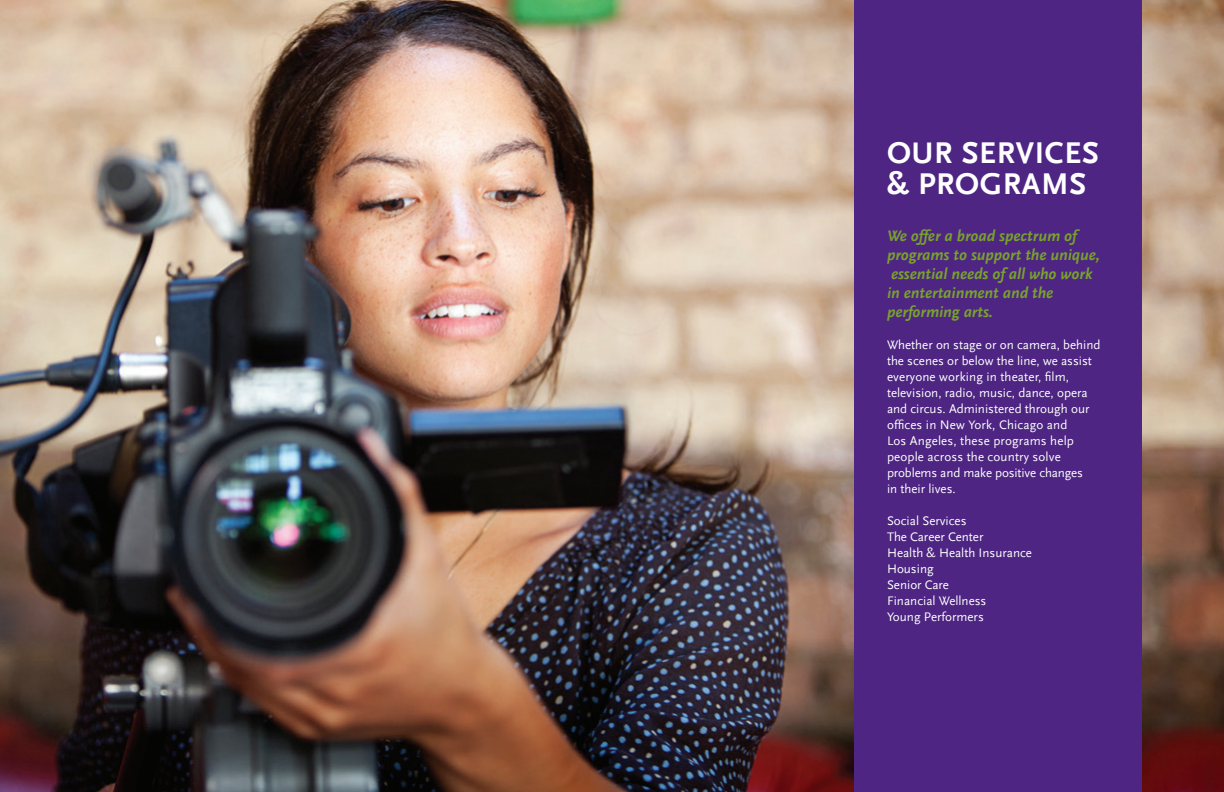
<style>
.page{position:relative;width:1224px;height:792px;background:#fff}
.page>*{position:absolute;margin:0;border:0;box-sizing:border-box;transform-origin:0 0}
.t1{font:700 31.5px/31.5px "Scala Sans LF";letter-spacing:.02em;color:#fff}
.t2{font:italic 700 16px/19px "Scala Sans LF";color:#78a22d}
.t3{font:13px/16px "Scala Sans LF";color:#fff}
</style>
<div class="page">
<img style="left:0;top:0;width:854px;height:792px">
<img style="left:1142px;top:0;width:82px;height:792px">
<div style="left:854px;top:0;width:288px;height:792px;background:#4e2582"></div>
<h1 class="t1" style="left:887px;top:137px;width:213px">OUR SERVICES &amp; PROGRAMS</h1>
<p class="t2" style="left:887px;top:227px;width:214px">We offer a broad spectrum of programs to support the unique, essential needs of all who work in entertainment and the performing arts.</p>
<p class="t3" style="left:887px;top:337px;width:215px">Whether on stage or on camera, behind the scenes or below the line, we assist everyone working in theater, film, television, radio, music, dance, opera and circus. Administered through our offices in New York, Chicago and<br>Los Angeles, these programs help people across the country solve problems and make positive changes<br>in their lives.</p>
<p class="t3" style="left:887px;top:513px;width:147px">Social Services<br>The Career Center<br>Health &amp; Health Insurance<br>Housing<br>Senior Care<br>Financial Wellness<br>Young Performers</p>
</div>
